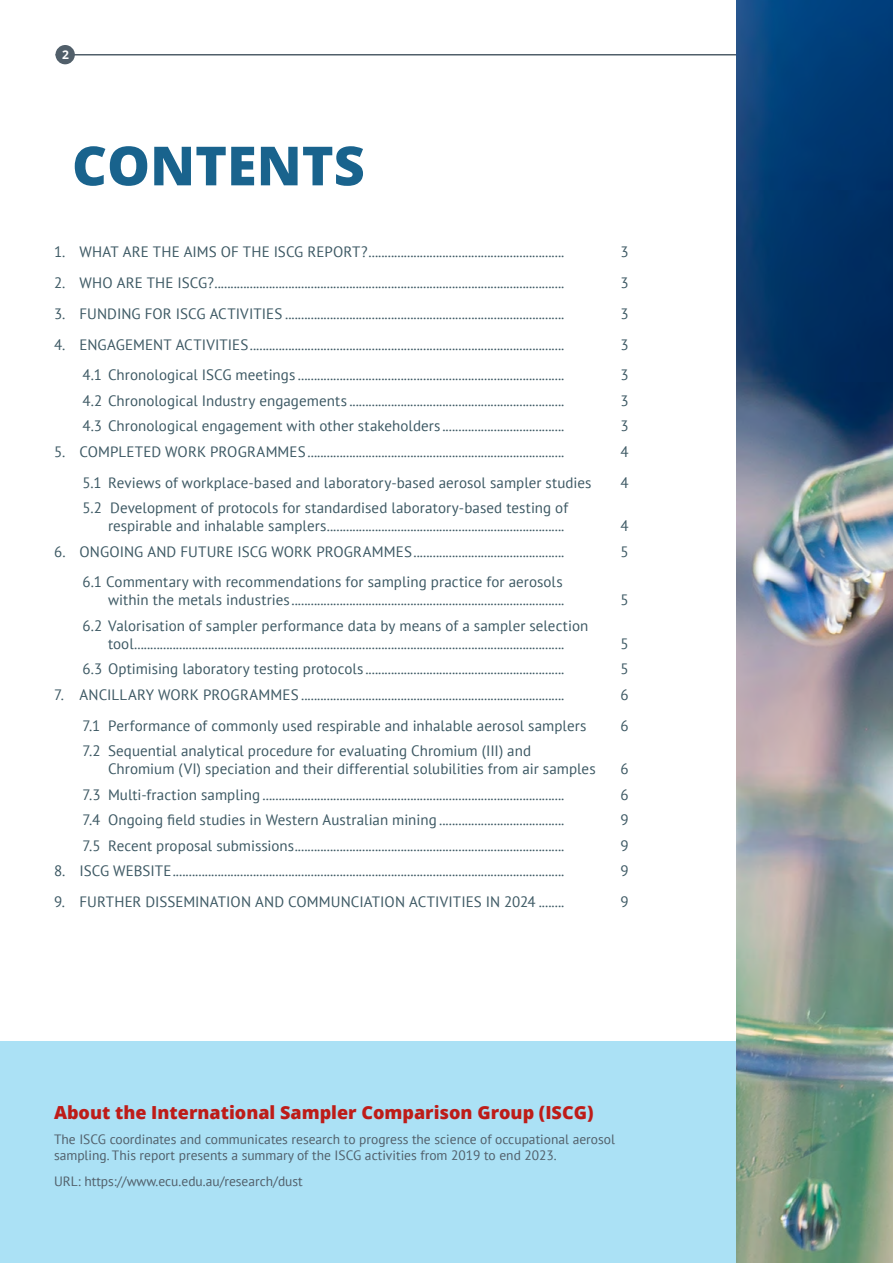
<style>
.page{position:relative;width:893px;height:1263px;background:#fff}
.page>*{position:absolute;margin:0;border:0;box-sizing:border-box;transform-origin:0 0}
.TEXT{font:800 54px "Open Sans";color:#19638d}
.Titre_text{font:800 18px "Open Sans";color:#be1c18}
.TOC_-_1{font:15px/18px "PT Sans";letter-spacing:.005em;color:#3c5863;text-align:right}
.TEXT-2{font:13.5px/16.2px "PT Sans";color:#515f6a}
.t1{font:700 12px "Open Sans";color:#fff}
</style>
<div class="page">
<hr style="left:56px;top:54px;width:781px;height:2px;background:#515f6a">
<div style="left:56px;top:45px;width:19px;height:19px;background:#515f6a;border-radius:50%"></div>
<div style="left:0;top:1041px;width:737px;height:222px;background:#abe1f5"></div>
<img style="left:737px;top:0;width:156px;height:1263px">
<p class="t1" style="left:62px;top:46px;width:8px">2</p>
<p class="TEXT" style="left:72px;top:125px;width:294px">CONTENTS</p>
<p class="TOC_-_1" style="left:54px;top:243px;width:512px">1. WHAT ARE THE AIMS OF THE ISCG REPORT?.............................................................</p>
<p class="TOC_-_1" style="left:620px;top:243px;width:10px">3</p>
<p class="TOC_-_1" style="left:54px;top:273px;width:512px">2. WHO ARE THE ISCG?.............................................................................................................</p>
<p class="TOC_-_1" style="left:620px;top:273px;width:10px">3</p>
<p class="TOC_-_1" style="left:54px;top:304px;width:512px">3. FUNDING FOR ISCG ACTIVITIES .......................................................................................</p>
<p class="TOC_-_1" style="left:620px;top:304px;width:10px">3</p>
<p class="TOC_-_1" style="left:54px;top:335px;width:512px">4. ENGAGEMENT ACTIVITIES..................................................................................................</p>
<p class="TOC_-_1" style="left:620px;top:335px;width:10px">3</p>
<p class="TOC_-_1" style="left:82px;top:366px;width:483px">4.1 Chronological ISCG meetings ...................................................................................</p>
<p class="TOC_-_1" style="left:620px;top:366px;width:10px">3</p>
<p class="TOC_-_1" style="left:82px;top:391px;width:483px">4.2 Chronological Industry engagements ...................................................................</p>
<p class="TOC_-_1" style="left:620px;top:391px;width:10px">3</p>
<p class="TOC_-_1" style="left:82px;top:417px;width:483px">4.3 Chronological engagement with other stakeholders ......................................</p>
<p class="TOC_-_1" style="left:620px;top:417px;width:10px">3</p>
<p class="TOC_-_1" style="left:54px;top:442px;width:512px">5. COMPLETED WORK PROGRAMMES................................................................................</p>
<p class="TOC_-_1" style="left:620px;top:442px;width:10px">4</p>
<p class="TOC_-_1" style="left:82px;top:473px;width:511px">5.1 Reviews of workplace-based and laboratory-based aerosol sampler studies</p>
<p class="TOC_-_1" style="left:620px;top:473px;width:10px">4</p>
<p class="TOC_-_1" style="left:82px;top:498px;width:487px">5.2 Development of protocols for standardised laboratory-based testing of respirable and inhalable samplers..........................................................................</p>
<p class="TOC_-_1" style="left:620px;top:516px;width:10px">4</p>
<p class="TOC_-_1" style="left:54px;top:542px;width:512px">6. ONGOING AND FUTURE ISCG WORK PROGRAMMES...............................................</p>
<p class="TOC_-_1" style="left:620px;top:542px;width:10px">5</p>
<p class="TOC_-_1" style="left:82px;top:573px;width:483px">6.1 Commentary with recommendations for sampling practice for aerosols within the metals industries .....................................................................................</p>
<p class="TOC_-_1" style="left:620px;top:591px;width:10px">5</p>
<p class="TOC_-_1" style="left:82px;top:616px;width:507px;text-align:center">6.2 Valorisation of sampler performance data by means of a sampler selection tool......................................................................................................................................</p>
<p class="TOC_-_1" style="left:620px;top:634px;width:10px">5</p>
<p class="TOC_-_1" style="left:82px;top:660px;width:483px">6.3 Optimising laboratory testing protocols ..............................................................</p>
<p class="TOC_-_1" style="left:620px;top:660px;width:10px">5</p>
<p class="TOC_-_1" style="left:54px;top:685px;width:512px">7. ANCILLARY WORK PROGRAMMES ..................................................................................</p>
<p class="TOC_-_1" style="left:620px;top:685px;width:10px">6</p>
<p class="TOC_-_1" style="left:82px;top:716px;width:505px">7.1 Performance of commonly used respirable and inhalable aerosol samplers</p>
<p class="TOC_-_1" style="left:620px;top:716px;width:10px">6</p>
<p class="TOC_-_1" style="left:108px;top:741px;width:489px;text-align:left;text-indent:-26px">7.2 Sequential analytical procedure for evaluating Chromium (III) and<br>Chromium (VI) speciation and their differential solubilities from air samples</p>
<p class="TOC_-_1" style="left:620px;top:759px;width:10px">6</p>
<p class="TOC_-_1" style="left:82px;top:785px;width:483px">7.3 Multi-fraction sampling ..............................................................................................</p>
<p class="TOC_-_1" style="left:620px;top:785px;width:10px">6</p>
<p class="TOC_-_1" style="left:82px;top:810px;width:483px">7.4 Ongoing field studies in Western Australian mining .......................................</p>
<p class="TOC_-_1" style="left:620px;top:810px;width:10px">9</p>
<p class="TOC_-_1" style="left:82px;top:836px;width:483px">7.5 Recent proposal submissions....................................................................................</p>
<p class="TOC_-_1" style="left:620px;top:836px;width:10px">9</p>
<p class="TOC_-_1" style="left:54px;top:861px;width:512px">8. ISCG WEBSITE..........................................................................................................................</p>
<p class="TOC_-_1" style="left:620px;top:861px;width:10px">9</p>
<p class="TOC_-_1" style="left:54px;top:892px;width:512px">9. FURTHER DISSEMINATION AND COMMUNCIATION ACTIVITIES IN 2024 ........</p>
<p class="TOC_-_1" style="left:620px;top:892px;width:10px">9</p>
<p class="Titre_text" style="left:54px;top:1099px;width:541px">About the International Sampler Comparison Group (ISCG)</p>
<p class="TEXT-2" style="left:54px;top:1131px;width:562px">The ISCG coordinates and communicates research to progress the science of occupational aerosol sampling. This report presents a summary of the ISCG activities from 2019 to end 2023.</p>
<p class="TEXT-2" style="left:54px;top:1172px;width:250px">URL: https://www.ecu.edu.au/research/dust</p>
</div>
